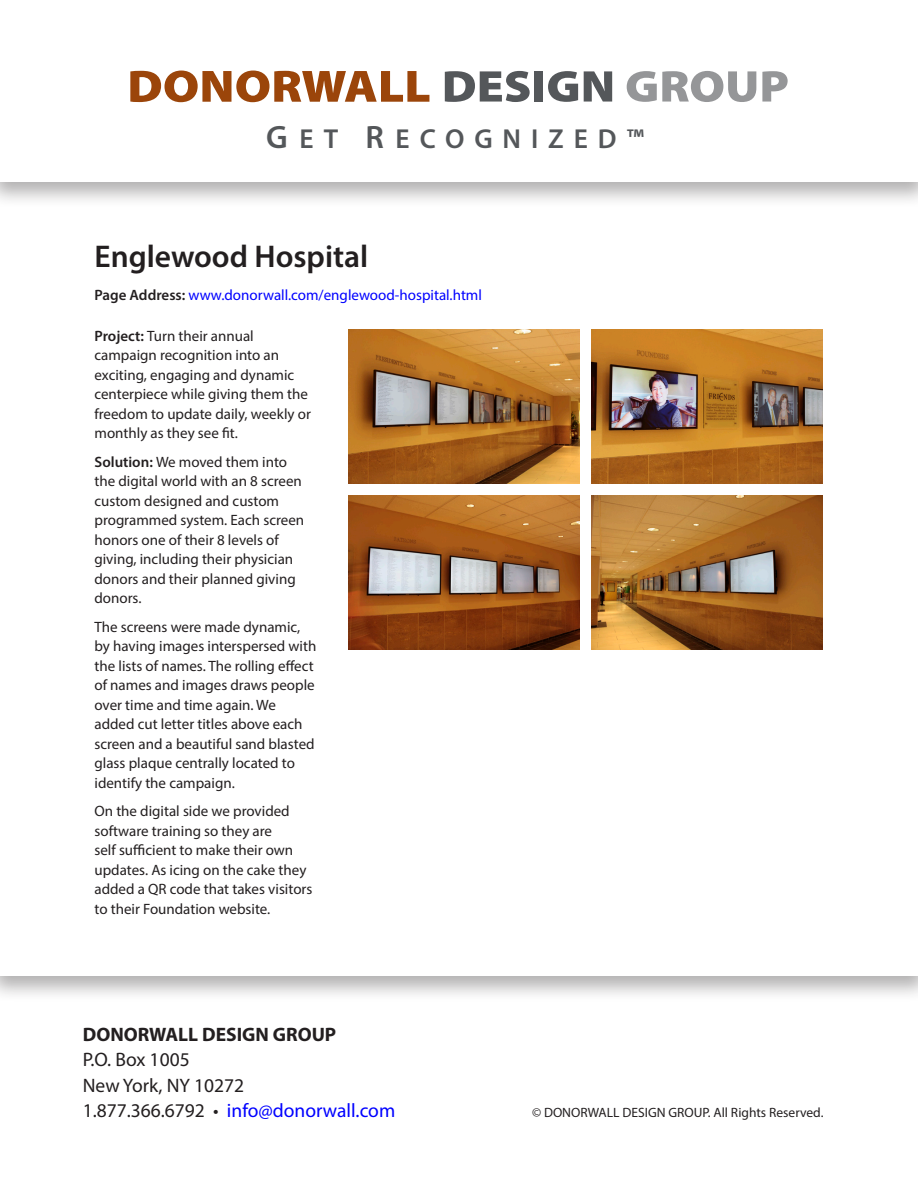
<style>
.page{position:relative;width:918px;height:1188px;background:#fff}
.page>*{position:absolute;margin:0;border:0;box-sizing:border-box;transform-origin:0 0}
.Headline{font:600 31.5px "Myriad Pro";color:#231f20}
.t1{font:600 27.45px "Myriad Pro";letter-spacing:.36em;color:#54575a}
.t2{font:19.5px "Myriad Pro";color:#00f}
.t3{font:19.5px "Myriad Pro";color:#231f20}
.t4{font:700 19.5px "Myriad Pro";color:#231f20}
.Body_Text{font:15px/19.5px "Myriad Pro";color:#231f20}
.Body_Text-2{font:15px "Myriad Pro";color:#00f}
.t5{font:13.5px "Myriad Pro";color:#231f20}
.s1{font-size:32.4px}
.s2{font-weight:600;color:#231f20}
.s3{font-weight:600}
.s4{color:#231f20}
</style>
<div class="page">
<div style="left:0;top:98px;width:918px;height:110px;background:#231f20;opacity:.35"></div>
<div style="left:0;top:110px;width:918px;height:71px;background:#fff"></div>
<div style="left:0;top:892px;width:918px;height:111px;background:#231f20;opacity:.35"></div>
<div style="left:0;top:904px;width:918px;height:72px;background:#fff"></div>
<div style="left:0;top:83px;width:918px;height:47px;background:#fff"></div>
<div style="left:0;top:878px;width:918px;height:47px;background:#fff"></div>
<img style="left:349px;top:329px;width:230px;height:154px">
<img style="left:592px;top:495px;width:231px;height:154px">
<img style="left:349px;top:495px;width:230px;height:154px">
<img style="left:592px;top:329px;width:230px;height:154px">
<svg style="left:130px;top:71px;width:299px;height:31px"></svg>
<svg style="left:445px;top:71px;width:85px;height:31px"></svg>
<div style="left:534px;top:71px;width:9px;height:31px;background:#54575a"></div>
<svg style="left:548px;top:71px;width:30px;height:31px"></svg>
<svg style="left:584px;top:71px;width:28px;height:31px"></svg>
<svg style="left:627px;top:71px;width:129px;height:31px"></svg>
<svg style="left:762px;top:71px;width:26px;height:31px"></svg>
<p class="t1" style="left:266px;top:121px;width:379px"><span class="s1">G</span>ET <span class="s1">R</span>ECOGNIZED™</p>
<p class="Headline" style="left:94px;top:236px;width:275px">Englewood Hospital</p>
<p class="Body_Text-2" style="left:94px;top:286px;width:389px"><span class="s2">Page Address:</span> www.donorwall.com/englewood-hospital.html</p>
<p class="Body_Text" style="left:94px;top:326px;width:218px"><span class="s3">Project:</span> Turn their annual campaign recognition into an exciting, engaging and dynamic centerpiece while giving them the freedom to update daily, weekly or monthly as they see fit.</p>
<p class="Body_Text" style="left:94px;top:452px;width:211px"><span class="s3">Solution:</span> We moved them into the digital world with an 8 screen custom designed and custom programmed system. Each screen honors one of their 8 levels of giving, including their physician donors and their planned giving donors.</p>
<p class="Body_Text" style="left:94px;top:617px;width:223px">The screens were made dynamic, by having images interspersed with the lists of names. The rolling effect of names and images draws people over time and time again. We added cut letter titles above each screen and a beautiful sand blasted glass plaque centrally located to identify the campaign.</p>
<p class="Body_Text" style="left:94px;top:801px;width:219px">On the digital side we provided software training so they are<br>self sufficient to make their own updates. As icing on the cake they added a QR code that takes visitors to their Foundation website.</p>
<p class="t4" style="left:83px;top:1021px;width:255px">DONORWALL DESIGN GROUP</p>
<p class="t3" style="left:83px;top:1048px;width:108px">P.O. Box 1005</p>
<p class="t3" style="left:83px;top:1073px;width:163px">New York, NY 10272</p>
<p class="t2" style="left:83px;top:1099px;width:314px"><span class="s4">1.877.366.6792 •</span> info@donorwall.com</p>
<p class="t5" style="left:532px;top:1104px;width:293px">© DONORWALL DESIGN GROUP. All Rights Reserved.</p>
</div>
